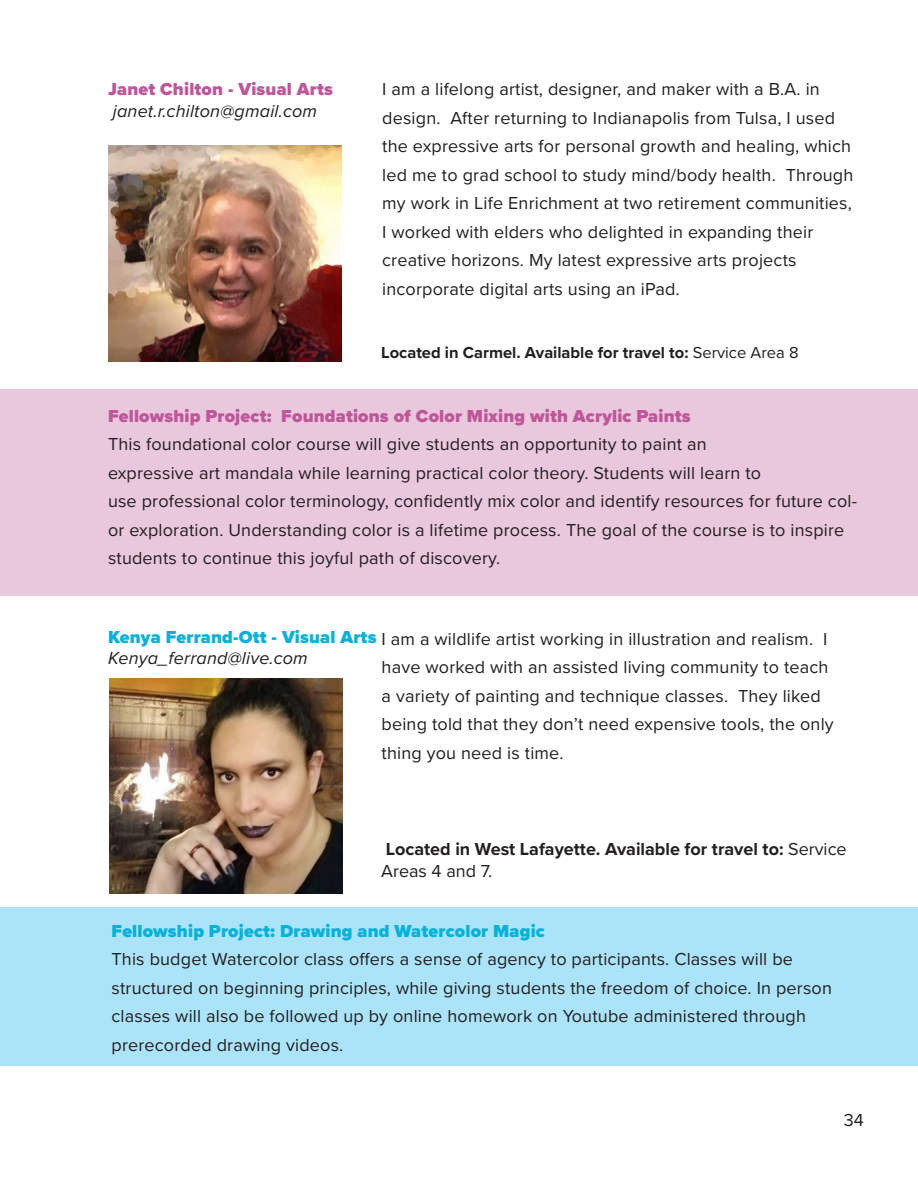
<style>
.page{position:relative;width:918px;height:1188px;background:#fff}
.page>*{position:absolute;margin:0;border:0;box-sizing:border-box;transform-origin:0 0}
.t1{font:18px/28.5px "Proxima Nova";letter-spacing:.01em;color:#231f20}
.t2{font:900 18px "Proxima Nova";letter-spacing:.01em;color:#bf569a}
.t3{font:900 18px "Proxima Nova";letter-spacing:.01em;color:#04b2d9}
.t4{font:700 18px/21.6px "Proxima Nova";color:#231f20}
.t5{font:italic 18px "Proxima Nova";letter-spacing:.01em;color:#231f20}
.t6{font:700 16.5px "Proxima Nova";color:#231f20}
.s1{font-weight:400}
</style>
<div class="page">
<div style="left:0;top:390px;width:918px;height:206px;background:#e9c7dd"></div>
<img style="left:108px;top:146px;width:233px;height:215px">
<div style="left:0;top:907px;width:918px;height:159px;background:#abe4f9"></div>
<img style="left:110px;top:678px;width:233px;height:215px">
<p class="t2" style="left:108px;top:76px;width:226px">Janet Chilton - Visual Arts</p>
<p class="t5" style="left:113px;top:97px;width:206px">janet.r.chilton@gmail.com</p>
<p class="t1" style="left:382px;top:74px;width:473px">I am a lifelong artist, designer, and maker with a B.A. in design. After returning to Indianapolis from Tulsa, I used the expressive arts for personal growth and healing, which led me to grad school to study mind/body health. Through my work in Life Enrichment at two retirement communities, I worked with elders who delighted in expanding their creative horizons. My latest expressive arts projects incorporate digital arts using an iPad.</p>
<p class="t6" style="left:381px;top:340px;width:419px">Located in Carmel. Available for travel to: <span class="s1">Service Area 8</span></p>
<p class="t2" style="left:108px;top:402px;width:584px">Fellowship Project: Foundations of Color Mixing with Acrylic Paints</p>
<p class="t1" style="left:108px;top:429px;width:751px">This foundational color course will give students an opportunity to paint an<br>expressive art mandala while learning practical color theory. Students will learn to<br>use professional color terminology, confidently mix color and identify resources for future col&shy;or exploration. Understanding color is a lifetime process. The goal of the course is to inspire students to continue this joyful path of discovery.</p>
<p class="t3" style="left:108px;top:623px;width:270px">Kenya Ferrand-Ott - Visual Arts</p>
<p class="t5" style="left:108px;top:645px;width:201px">Kenya_ferrand@live.com</p>
<p class="t1" style="left:382px;top:624px;width:454px">I am a wildlife artist working in illustration and realism. I have worked with an assisted living community to teach a variety of painting and technique classes. They liked being told that they don’t need expensive tools, the only thing you need is time.</p>
<p class="t4" style="left:381px;top:838px;width:467px">Located in West Lafayette. Available for travel to: <span class="s1">Service<br>Areas 4 and 7.</span></p>
<p class="t3" style="left:112px;top:917px;width:435px">Fellowship Project: Drawing and Watercolor Magic</p>
<p class="t1" style="left:112px;top:944px;width:722px">This budget Watercolor class offers a sense of agency to participants. Classes will be structured on beginning principles, while giving students the freedom of choice. In person classes will also be followed up by online homework on Youtube administered through prerecorded drawing videos.</p>
<p class="t1" style="left:844px;top:1105px;width:22px">34</p>
</div>
